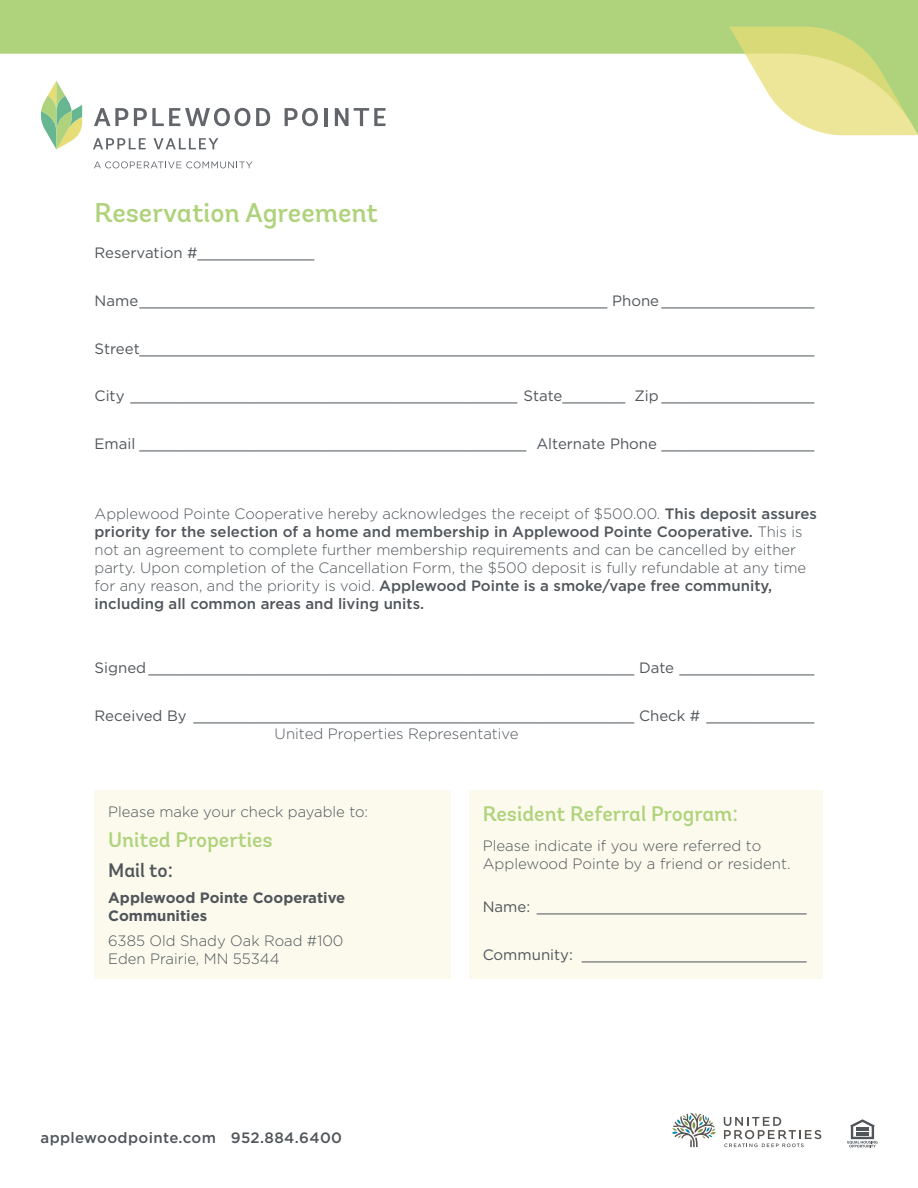
<style>
.page{position:relative;width:918px;height:1188px;background:#fff}
.page>*{position:absolute;margin:0;border:0;box-sizing:border-box;transform-origin:0 0}
.t1{font:500 27px "Andes";color:#afd37c}
.t2{font:500 21px "Andes";color:#afd37c}
.t3{font:500 19.5px "Andes";color:#50555a}
.t4{font:300 15px/18px "Gotham";color:#50555a}
.t5{font:15px "Gotham";color:#50555a}
.t6{font:700 15px/18px "Gotham";color:#50555a}
.t7{font:500 15px "Gotham";letter-spacing:.025em;color:#50555a}
.s1{font-weight:500}
</style>
<div class="page">
<svg style="left:0;top:0;width:918px;height:150px"></svg>
<svg style="left:729px;top:27px;width:189px;height:108px"></svg>
<svg style="left:847px;top:1119px;width:31px;height:29px"></svg>
<hr style="left:856px;top:1127px;width:12px;height:4px;background:#50555a">
<svg style="left:672px;top:1113px;width:44px;height:34px"></svg>
<svg style="left:724px;top:1117px;width:97px;height:30px"></svg>
<div style="left:469px;top:790px;width:353px;height:189px;background:#fbfaed"></div>
<div style="left:94px;top:790px;width:357px;height:189px;background:#fbfaed"></div>
<svg style="left:40px;top:81px;width:42px;height:68px"></svg>
<svg style="left:94px;top:108px;width:34px;height:18px"></svg>
<svg style="left:134px;top:108px;width:116px;height:18px"></svg>
<svg style="left:256px;top:108px;width:14px;height:18px"></svg>
<svg style="left:285px;top:108px;width:33px;height:18px"></svg>
<hr style="left:324px;top:108px;width:3px;height:18px;background:#62656a">
<svg style="left:335px;top:108px;width:50px;height:18px"></svg>
<svg style="left:93px;top:138px;width:53px;height:11px"></svg>
<svg style="left:153px;top:138px;width:65px;height:11px"></svg>
<svg style="left:94px;top:161px;width:158px;height:7px"></svg>
<h1 class="t1" style="left:95px;top:196px;width:285px">Reservation Agreement</h1>
<p class="t5" style="left:95px;top:245px;width:221px">Reservation #_____________</p>
<p class="t5" style="left:95px;top:292px;width:721px">Name____________________________________________________ Phone _________________</p>
<p class="t5" style="left:95px;top:340px;width:721px">Street___________________________________________________________________________</p>
<p class="t5" style="left:95px;top:388px;width:721px">City ___________________________________________ State_______ Zip _________________</p>
<p class="t5" style="left:95px;top:435px;width:721px">Email ___________________________________________ Alternate Phone _________________</p>
<p class="t4" style="left:95px;top:504px;width:724px">Applewood Pointe Cooperative hereby acknowledges the receipt of $500.00. <span class="s1">This deposit assures priority for the selection of a home and membership in Applewood Pointe Cooperative.</span> This is not an agreement to complete further membership requirements and can be cancelled by either party. Upon completion of the Cancellation Form, the $500 deposit is fully refundable at any time for any reason, and the priority is void. <span class="s1">Applewood Pointe is a smoke/vape free community, including all common areas and living units.</span></p>
<p class="t5" style="left:95px;top:659px;width:721px">Signed ______________________________________________________ Date _______________</p>
<p class="t5" style="left:95px;top:707px;width:721px">Received By _________________________________________________ Check # ____________</p>
<p class="t4" style="left:275px;top:724px;width:246px">United Properties Representative</p>
<p class="t4" style="left:108px;top:803px;width:261px">Please make your check payable to:</p>
<h2 class="t2" style="left:108px;top:827px;width:166px">United Properties</h2>
<h3 class="t3" style="left:108px;top:859px;width:66px">Mail to:</h3>
<p class="t6" style="left:108px;top:888px;width:238px">Applewood Pointe Cooperative<br>Communities</p>
<p class="t4" style="left:108px;top:932px;width:237px">6385 Old Shady Oak Road #100<br>Eden Prairie, MN 55344</p>
<p class="t7" style="left:40px;top:1129px;width:303px">applewoodpointe.com 952.884.6400</p>
<h2 class="t2" style="left:483px;top:800px;width:257px">Resident Referral Program:</h2>
<p class="t4" style="left:483px;top:836px;width:309px">Please indicate if you were referred to<br>Applewood Pointe by a friend or resident.</p>
<p class="t5" style="left:483px;top:898px;width:326px">Name: ______________________________</p>
<p class="t5" style="left:483px;top:946px;width:325px">Community: _________________________</p>
</div>
